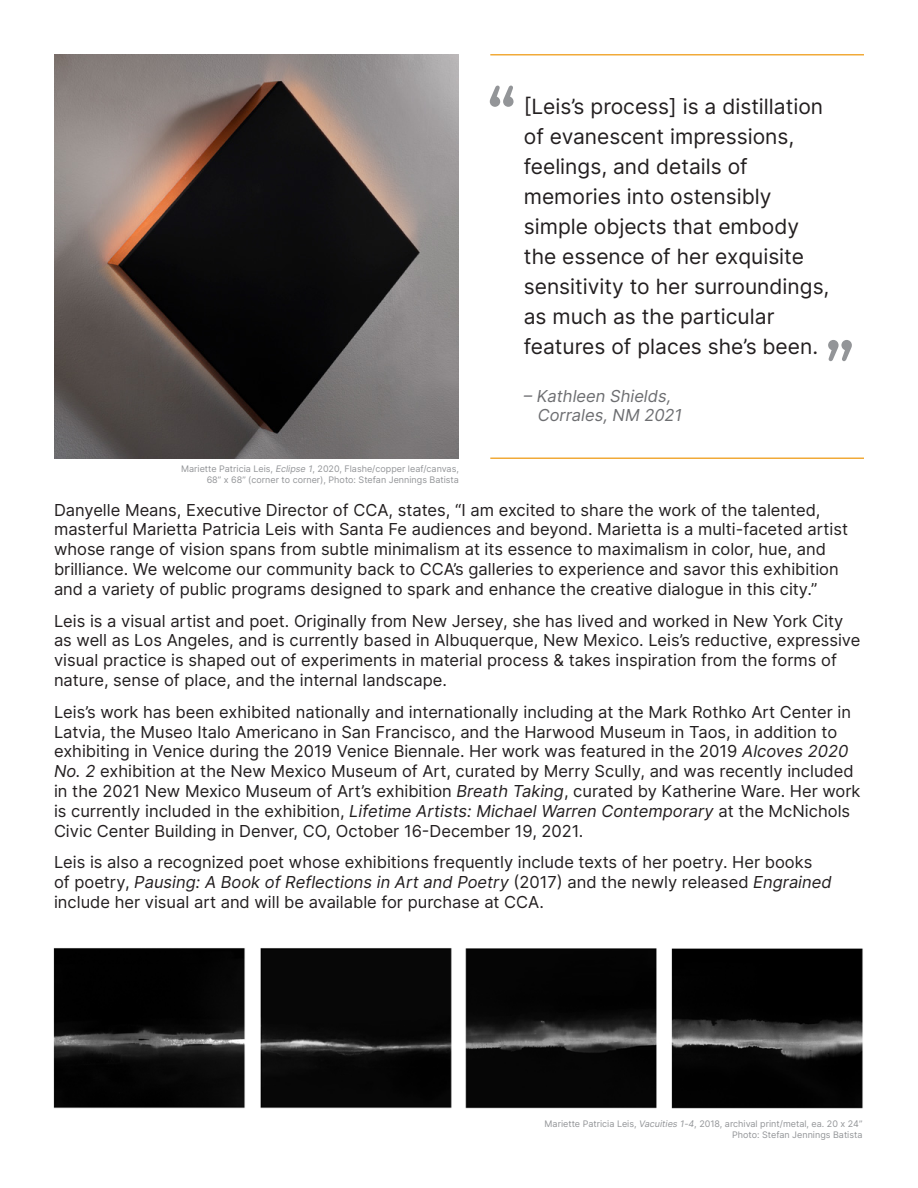
<style>
.page{position:relative;width:918px;height:1188px;background:#fff}
.page>*{position:absolute;margin:0;border:0;box-sizing:border-box;transform-origin:0 0}
.t1{font:21px/30px "Inter";color:#231f20}
.t2{font:16.5px/19.8px "Inter";color:#231f20}
.t3{font:16.5px/19.8px "Inter";color:#6d6e71}
.t4{font:9px/10.8px "Inter";color:#939598;text-align:right}
</style>
<div class="page">
<img style="left:53px;top:948px;width:810px;height:161px">
<img style="left:54px;top:54px;width:405px;height:405px">
<hr style="left:490px;top:54px;width:374px;height:2px;background:#f1aa39">
<hr style="left:490px;top:458px;width:374px;height:1px;background:#f1aa39">
<svg style="left:490px;top:86px;width:24px;height:21px"></svg>
<svg style="left:828px;top:340px;width:24px;height:21px"></svg>
<p class="t4" style="left:181px;top:463px;width:279px">Mariette Patricia Leis, Eclipse 1, 2020, Flashe/copper leaf/canvas,<br>68” x 68” (corner to corner), Photo: Stefan Jennings Batista</p>
<p class="t1" style="left:524px;top:90px;width:307px">[Leis’s process] is a distillation of evanescent impressions, feelings, and details of memories into ostensibly simple objects that embody the essence of her exquisite sensitivity to her surroundings, as much as the particular features of places she’s been.</p>
<p class="t3" style="left:538px;top:385px;width:146px;text-indent:-14px">– Kathleen Shields,<br>Corrales, NM 2021</p>
<p class="t2" style="left:54px;top:499px;width:796px">Danyelle Means, Executive Director of CCA, states, “I am excited to share the work of the talented, masterful Marietta Patricia Leis with Santa Fe audiences and beyond. Marietta is a multi-faceted artist whose range of vision spans from subtle minimalism at its essence to maximalism in color, hue, and brilliance. We welcome our community back to CCA’s galleries to experience and savor this exhibition and a variety of public programs designed to spark and enhance the creative dialogue in this city.”</p>
<p class="t2" style="left:54px;top:610px;width:808px">Leis is a visual artist and poet. Originally from New Jersey, she has lived and worked in New York City as well as Los Angeles, and is currently based in Albuquerque, New Mexico. Leis’s reductive, expressive visual practice is shaped out of experiments in material process &amp; takes inspiration from the forms of nature, sense of place, and the internal landscape.</p>
<p class="t2" style="left:54px;top:701px;width:808px">Leis’s work has been exhibited nationally and internationally including at the Mark Rothko Art Center in Latvia, the Museo Italo Americano in San Francisco, and the Harwood Museum in Taos, in addition to exhibiting in Venice during the 2019 Venice Biennale. Her work was featured in the 2019 Alcoves 2020<br>No. 2 exhibition at the New Mexico Museum of Art, curated by Merry Scully, and was recently included in the 2021 New Mexico Museum of Art’s exhibition Breath Taking, curated by Katherine Ware. Her work is currently included in the exhibition, Lifetime Artists: Michael Warren Contemporary at the McNichols Civic Center Building in Denver, CO, October 16-December 19, 2021.</p>
<p class="t2" style="left:54px;top:852px;width:779px">Leis is also a recognized poet whose exhibitions frequently include texts of her poetry. Her books of poetry, Pausing: A Book of Reflections in Art and Poetry (2017) and the newly released Engrained include her visual art and will be available for purchase at CCA.</p>
<p class="t4" style="left:545px;top:1118px;width:319px">Mariette Patricia Leis, Vacuities 1-4, 2018, archival print/metal, ea. 20 x 24”<br>Photo: Stefan Jennings Batista</p>
</div>
